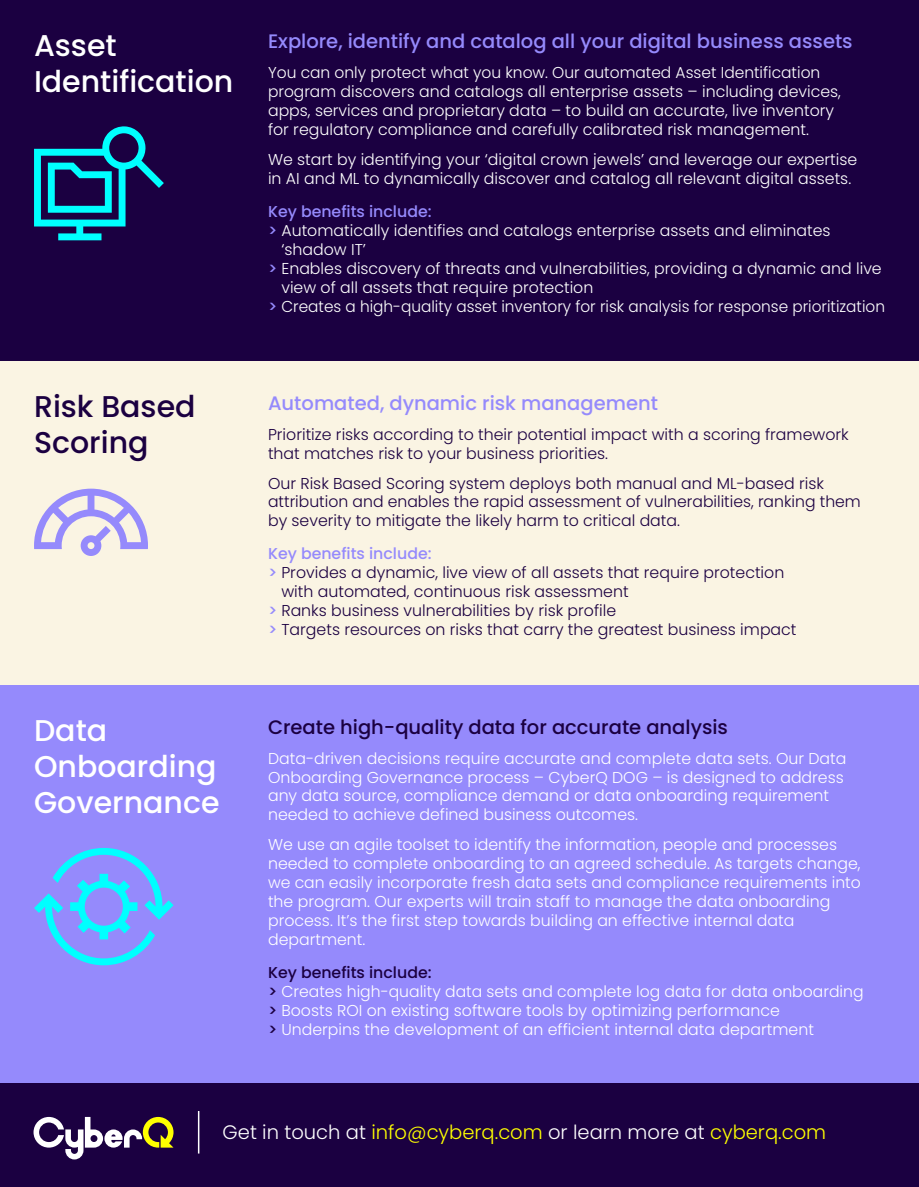
<style>
.page{position:relative;width:919px;height:1187px;background:#fff}
.page>*{position:absolute;margin:0;border:0;box-sizing:border-box;transform-origin:0 0}
.t1{font:500 30px/36px "Poppins";color:#fff}
.t2{font:500 30px/36px "Poppins";color:#1b0041}
.t3{font:500 19.5px "Poppins";color:#958afc}
.t4{font:300 19.5px "Poppins";color:#fff}
.t5{font:500 19.5px "Poppins";color:#1b0041}
.t6{font:300 15.75px/18.9px "Poppins";color:#fff}
.t7{font:300 15.75px/18.9px "Poppins";color:#1b0041}
.s1{font-weight:500;color:#958afc}
.s2{font-weight:500;color:#1b0041}
.s3{font-weight:500;color:#faf4e3}
.s4{color:#ff0}
</style>
<div class="page">
<div style="left:0;top:685px;width:918px;height:398px;background:#958afc"></div>
<div style="left:0;top:0;width:918px;height:361px;background:#1b0041"></div>
<div style="left:0;top:361px;width:918px;height:324px;background:#faf4e3"></div>
<svg style="left:34px;top:126px;width:130px;height:114px"></svg>
<svg style="left:34px;top:488px;width:114px;height:68px"></svg>
<svg style="left:34px;top:847px;width:139px;height:118px"></svg>
<div style="left:0;top:1083px;width:918px;height:103px;background:#1b0041"></div>
<svg style="left:34px;top:1116px;width:139px;height:43px"></svg>
<hr style="left:198px;top:1110px;width:1px;height:43px;background:#fff">
<h1 class="t1" style="left:34px;top:28px;width:201px">Asset<br>Identification</h1>
<p class="t3" style="left:268px;top:30px;width:586px">Explore, identify and catalog all your digital business assets</p>
<p class="t6" style="left:268px;top:64px;width:574px">You can only protect what you know. Our automated Asset Identification program discovers and catalogs all enterprise assets – including devices, apps, services and proprietary data – to build an accurate, live inventory for regulatory compliance and carefully calibrated risk management.</p>
<p class="t6" style="left:268px;top:150px;width:590px">We start by identifying your ‘digital crown jewels’ and leverage our expertise in AI and ML to dynamically discover and catalog all relevant digital assets.</p>
<p class="t6" style="left:268px;top:202px;width:618px"><span class="s1">Key benefits include:<br>&gt;</span> Automatically identifies and catalogs enterprise assets and eliminates<br><span class="s2">&gt;</span> ‘shadow IT’<br><span class="s1">&gt;</span> Enables discovery of threats and vulnerabilities, providing a dynamic and live <span class="s2">&gt;</span> view of all assets that require protection<br><span class="s1">&gt;</span> Creates a high-quality asset inventory for risk analysis for response prioritization</p>
<h1 class="t2" style="left:34px;top:389px;width:163px">Risk Based<br>Scoring</h1>
<p class="t3" style="left:268px;top:391px;width:391px">Automated, dynamic risk management</p>
<p class="t7" style="left:268px;top:425px;width:582px">Prioritize risks according to their potential impact with a scoring framework that matches risk to your business priorities.</p>
<p class="t7" style="left:268px;top:473px;width:594px">Our Risk Based Scoring system deploys both manual and ML-based risk attribution and enables the rapid assessment of vulnerabilities, ranking them by severity to mitigate the likely harm to critical data.</p>
<p class="t7" style="left:268px;top:544px;width:530px"><span class="s1">Key benefits include:<br>&gt;</span> Provides a dynamic, live view of all assets that require protection <span class="s3">&gt;</span> with automated, continuous risk assessment<br><span class="s1">&gt;</span> Ranks business vulnerabilities by risk profile<br><span class="s1">&gt;</span> Targets resources on risks that carry the greatest business impact</p>
<h1 class="t1" style="left:34px;top:713px;width:187px">Data<br>Onboarding<br>Governance</h1>
<p class="t5" style="left:268px;top:715px;width:461px">Create high-quality data for accurate analysis</p>
<p class="t6" style="left:268px;top:748px;width:580px">Data-driven decisions require accurate and complete data sets. Our Data Onboarding Governance process – CyberQ DOG – is designed to address any data source, compliance demand or data onboarding requirement needed to achieve defined business outcomes.</p>
<p class="t6" style="left:268px;top:835px;width:594px">We use an agile toolset to identify the information, people and processes needed to complete onboarding to an agreed schedule. As targets change, we can easily incorporate fresh data sets and compliance requirements into the program. Our experts will train staff to manage the data onboarding process. It’s the first step towards building an effective internal data department.</p>
<p class="t6" style="left:268px;top:962px;width:597px"><span class="s2">Key benefits include:<br>&gt;</span> Creates high-quality data sets and complete log data for data onboarding <span class="s2">&gt;</span> Boosts ROI on existing software tools by optimizing performance<br><span class="s2">&gt;</span> Underpins the development of an efficient internal data department</p>
<p class="t4" style="left:222px;top:1120px;width:605px">Get in touch at <span class="s4">info@cyberq.com</span> or learn more at <span class="s4">cyberq.com</span></p>
</div>
